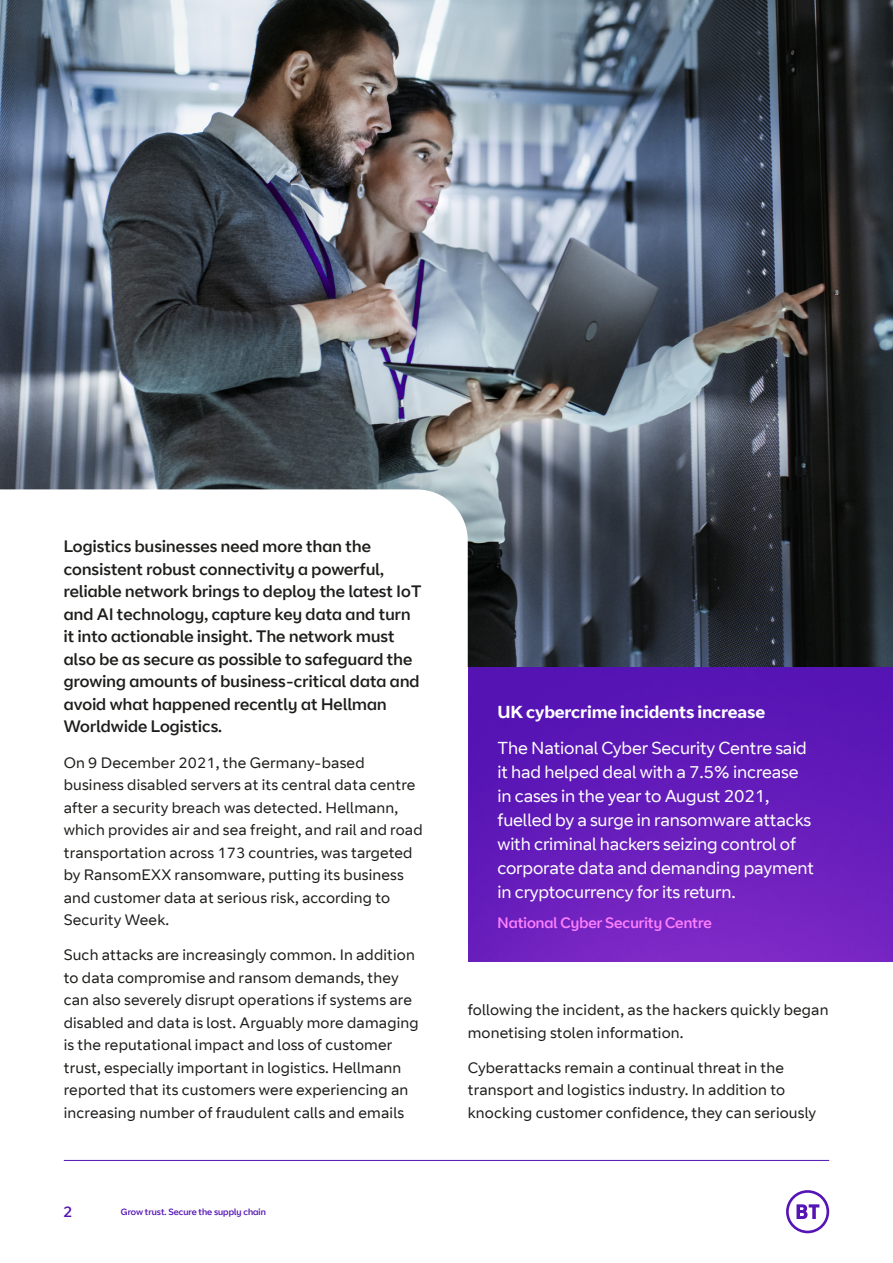
<style>
.page{position:relative;width:893px;height:1263px;background:#fff}
.page>*{position:absolute;margin:0;border:0;box-sizing:border-box;transform-origin:0 0}
.t1{font:17.25px/24px "BT Curve";letter-spacing:-.01em;color:#fff}
.t2{font:16.5px/22.5px "BT Curve Headline";letter-spacing:.01em;color:#1d1d1b}
.t3{font:15px/22.5px "BT Curve";letter-spacing:.01em;color:#1d1d1b}
.t4{font:15px "BT Curve Headline";color:#ff80ff}
.t5{font:15px "BT Curve Headline";color:#5514b4}
.t6{font:9px "BT Curve Headline";color:#5514b4}
.s1{font-weight:700}
</style>
<div class="page">
<img style="left:0;top:0;width:893px;height:667px">
<img style="left:468px;top:667px;width:425px;height:295px">
<svg style="left:0;top:489px;width:468px;height:178px"></svg>
<svg style="left:786px;top:1190px;width:43px;height:43px"></svg>
<hr style="left:64px;top:1160px;width:765px;height:1px;background:#5514b4">
<p class="t2" style="left:64px;top:536px;width:359px">Logistics businesses need more than the consistent robust connectivity a powerful, reliable network brings to deploy the latest IoT and AI technology, capture key data and turn it into actionable insight. The network must also be as secure as possible to safeguard the growing amounts of business-critical data and avoid what happened recently at Hellman Worldwide Logistics.</p>
<p class="t3" style="left:64px;top:752px;width:360px">On 9 December 2021, the Germany-based business disabled servers at its central data centre after a security breach was detected. Hellmann, which provides air and sea freight, and rail and road transportation across 173 countries, was targeted by RansomEXX ransomware, putting its business and customer data at serious risk, according to Security Week.</p>
<p class="t3" style="left:64px;top:944px;width:356px">Such attacks are increasingly common. In addition to data compromise and ransom demands, they can also severely disrupt operations if systems are disabled and data is lost. Arguably more damaging is the reputational impact and loss of customer trust, especially important in logistics. Hellmann reported that its customers were experiencing an increasing number of fraudulent calls and emails</p>
<p class="t5" style="left:64px;top:1202px;width:10px">2</p>
<p class="t6" style="left:121px;top:1206px;width:146px">Grow trust. Secure the supply chain</p>
<p class="t1" style="left:497px;top:694px;width:311px;line-height:36.8px"><span class="s1">UK cybercrime incidents increase<br></span>The National Cyber Security Centre said</p>
<p class="t1" style="left:497px;top:761px;width:318px">it had helped deal with a 7.5% increase in cases in the year to August 2021, fuelled by a surge in ransomware attacks with criminal hackers seizing control of corporate data and demanding payment in cryptocurrency for its return.</p>
<p class="t4" style="left:497px;top:913px;width:216px">National Cyber Security Centre</p>
<p class="t3" style="left:468px;top:999px;width:362px">following the incident, as the hackers quickly began monetising stolen information.</p>
<p class="t3" style="left:468px;top:1057px;width:350px">Cyberattacks remain a continual threat in the transport and logistics industry. In addition to knocking customer confidence, they can seriously</p>
</div>
